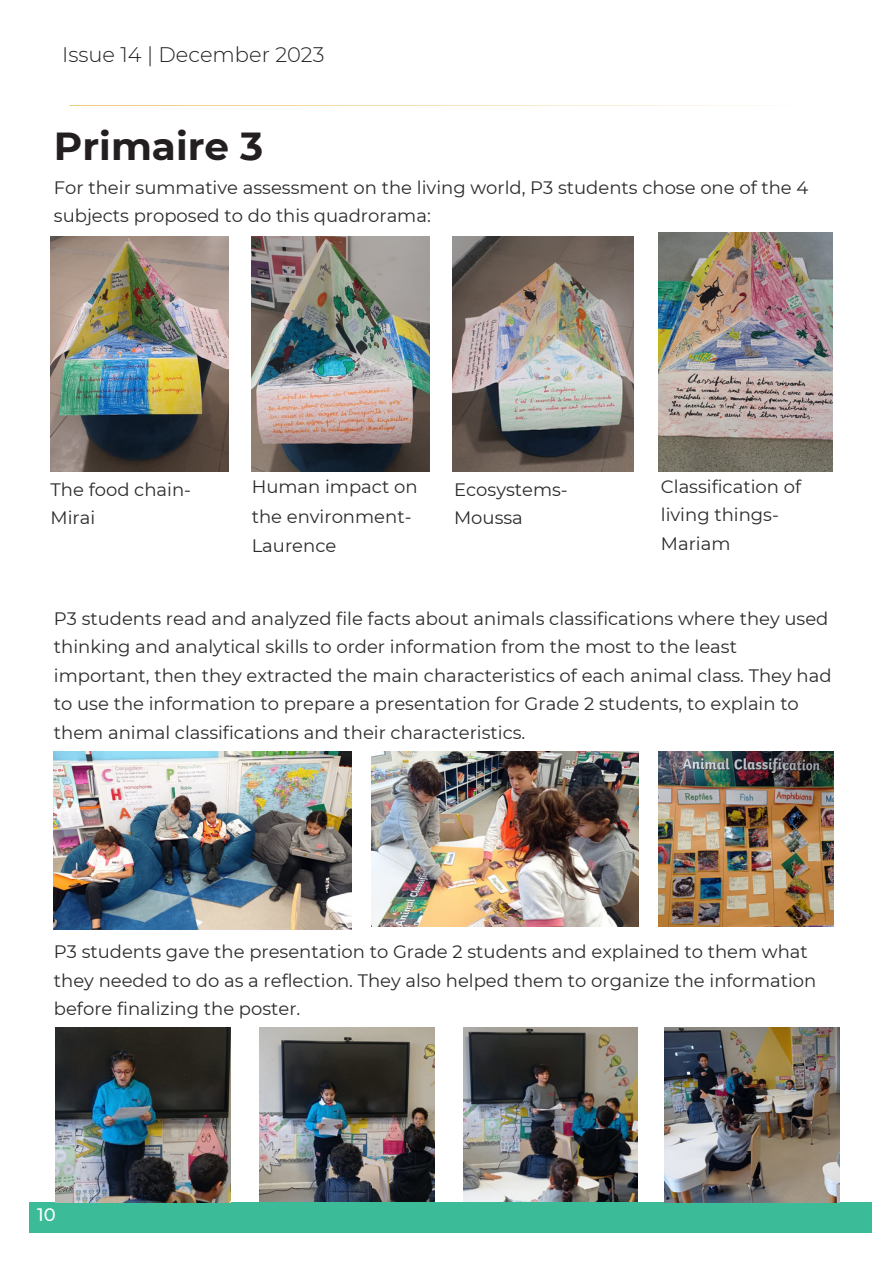
<style>
.page{position:relative;width:893px;height:1264px;background:#fff}
.page>*{position:absolute;margin:0;border:0;box-sizing:border-box;transform-origin:0 0}
.t1{font:700 39px "Montserrat";color:#231f20}
.t2{font:300 21px "Montserrat";color:#231f20}
.t3{font:18px/28.5px "Montserrat";color:#2b2b2b}
.t4{font:500 18px "Montserrat";color:#fff}
</style>
<div class="page">
<svg style="left:69px;top:105px;width:694px;height:1px"></svg>
<div style="left:29px;top:1202px;width:842px;height:31px;background:#3bbb97"></div>
<img style="left:51px;top:236px;width:177px;height:235px">
<img style="left:252px;top:236px;width:177px;height:235px">
<img style="left:452px;top:236px;width:182px;height:235px">
<img style="left:658px;top:751px;width:175px;height:175px">
<img style="left:54px;top:751px;width:297px;height:178px">
<img style="left:371px;top:751px;width:267px;height:175px">
<img style="left:664px;top:1027px;width:175px;height:175px">
<img style="left:463px;top:1027px;width:174px;height:174px">
<img style="left:56px;top:1027px;width:175px;height:175px">
<img style="left:259px;top:1027px;width:175px;height:174px">
<img style="left:658px;top:233px;width:174px;height:238px">
<p class="t2" style="left:62px;top:41px;width:264px">Issue 14 | December 2023</p>
<p class="t1" style="left:54px;top:122px;width:211px">Primaire 3</p>
<p class="t3" style="left:54px;top:173px;width:756px">For their summative assessment on the living world, P3 students chose one of the 4 subjects proposed to do this quadrorama:</p>
<p class="t3" style="left:51px;top:475px;width:142px">The food chain-<br>Mirai</p>
<p class="t3" style="left:252px;top:472px;width:167px;line-height:29.2px">Human impact on the environment-<br>Laurence</p>
<p class="t3" style="left:454px;top:475px;width:115px">Ecosystems-<br>Moussa</p>
<p class="t3" style="left:660px;top:472px;width:142px">Classification of living things-<br>Mariam</p>
<p class="t3" style="left:54px;top:604px;width:779px">P3 students read and analyzed file facts about animals classifications where they used thinking and analytical skills to order information from the most to the least important, then they extracted the main characteristics of each animal class. They had to use the information to prepare a presentation for Grade 2 students, to explain to them animal classifications and their characteristics.</p>
<p class="t3" style="left:54px;top:937px;width:764px">P3 students gave the presentation to Grade 2 students and explained to them what they needed to do as a reflection. They also helped them to organize the information before finalizing the poster.</p>
<p class="t4" style="left:37px;top:1203px;width:20px">10</p>
</div>
